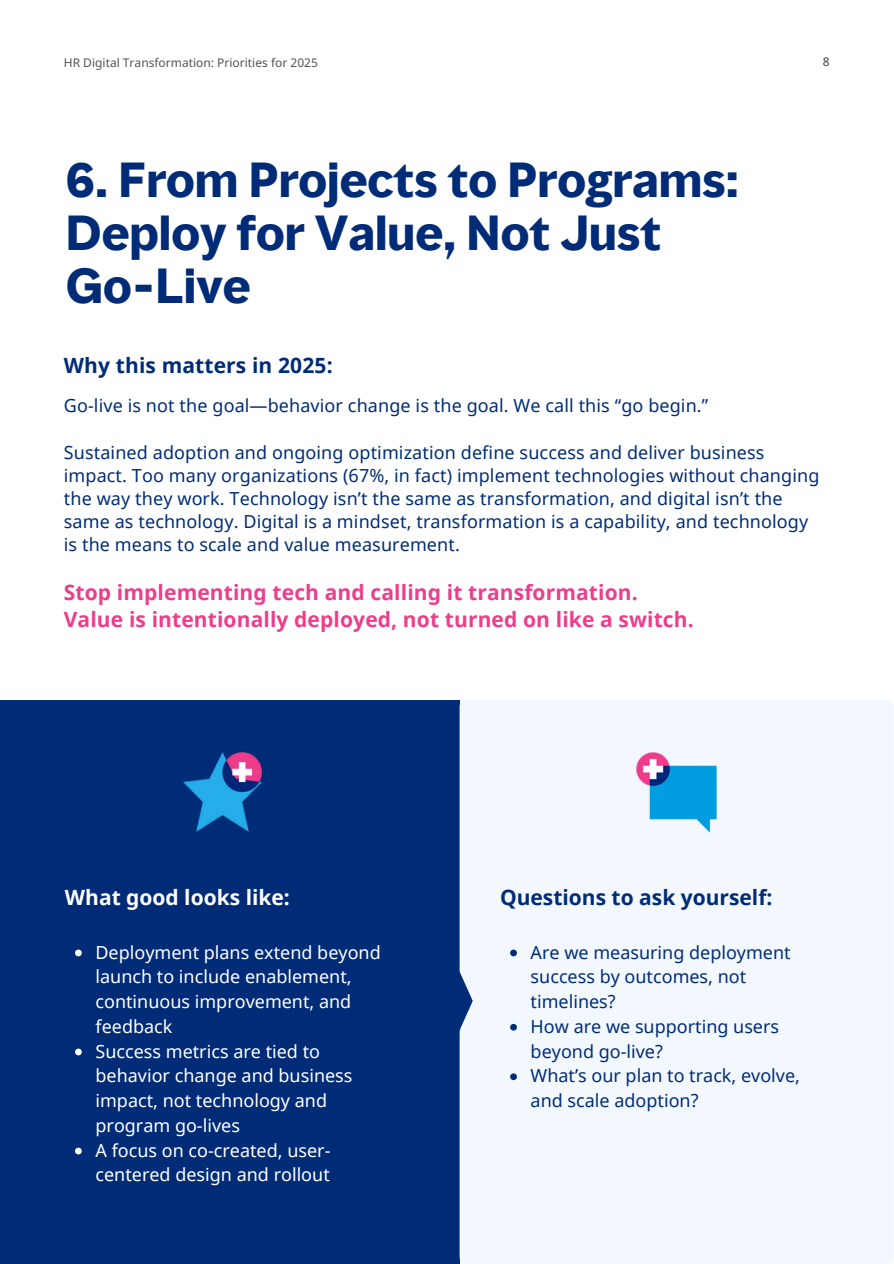
<style>
.page{position:relative;width:894px;height:1264px;background:#fff}
.page>*{position:absolute;margin:0;border:0;box-sizing:border-box;transform-origin:0 0}
.t1{font:700 45px/52.8px "MMC Display";color:#002c77}
.t2{font:700 21px/27px "Noto Sans";letter-spacing:.005em;color:#ee3d8b}
.t3{font:700 21px "Noto Sans";color:#002c77}
.t4{font:700 21px "Noto Sans";color:#fff}
.t5{font:18px/24.8px "Noto Sans";letter-spacing:.005em;color:#002c77}
.t6{font:18px/24.8px "Noto Sans";color:#fff}
.t7{font:12px "Noto Sans";color:#545454}
.t8{font:500 12px "Noto Sans";color:#545454}
</style>
<div class="page">
<div style="left:0;top:700px;width:459px;height:563px;background:#002c77"></div>
<div style="left:459px;top:700px;width:434px;height:563px;background:#f3f8ff"></div>
<svg style="left:459px;top:962px;width:13px;height:77px"></svg>
<svg style="left:510px;top:949px;width:6px;height:7px"></svg>
<svg style="left:510px;top:1023px;width:6px;height:7px"></svg>
<svg style="left:510px;top:1073px;width:6px;height:7px"></svg>
<svg style="left:75px;top:949px;width:7px;height:7px"></svg>
<svg style="left:75px;top:1048px;width:7px;height:7px"></svg>
<svg style="left:75px;top:1147px;width:7px;height:7px"></svg>
<img style="left:623px;top:739px;width:106px;height:106px">
<img style="left:183px;top:752px;width:79px;height:80px">
<p class="t7" style="left:64px;top:54px;width:255px">HR Digital Transformation: Priorities for 2025</p>
<p class="t1" style="left:66px;top:153px;width:674px">6. From Projects to Programs:<br>Deploy for Value, Not Just<br>Go-Live</p>
<p class="t8" style="left:822px;top:53px;width:8px">8</p>
<p class="t3" style="left:64px;top:351px;width:270px">Why this matters in 2025:</p>
<p class="t5" style="left:64px;top:393px;width:645px">Go-live is not the goal—behavior change is the goal. We call this “go begin.”</p>
<p class="t5" style="left:64px;top:440px;width:756px;line-height:23px">Sustained adoption and ongoing optimization define success and deliver business impact. Too many organizations (67%, in fact) implement technologies without changing the way they work. Technology isn’t the same as transformation, and digital isn’t the same as technology. Digital is a mindset, transformation is a capability, and technology is the means to scale and value measurement.</p>
<h2 class="t2" style="left:64px;top:578px;width:631px">Stop implementing tech and calling it transformation.<br>Value is intentionally deployed, not turned on like a switch.</h2>
<h3 class="t4" style="left:65px;top:882px;width:226px">What good looks like:</h3>
<h2 class="t6" style="left:95px;top:939px;width:287px">Deployment plans extend beyond launch to include enablement, continuous improvement, and feedback</h2>
<p class="t6" style="left:95px;top:1038px;width:258px">Success metrics are tied to behavior change and business impact, not technology and program go-lives</p>
<h2 class="t6" style="left:95px;top:1137px;width:236px">A focus on co-created, user&shy;centered design and rollout</h2>
<p class="t3" style="left:500px;top:882px;width:274px">Questions to ask yourself:</p>
<h1 class="t5" style="left:530px;top:939px;width:261px">Are we measuring deployment success by outcomes, not timelines?</h1>
<h2 class="t5" style="left:530px;top:1013px;width:250px">How are we supporting users beyond go-live?</h2>
<h3 class="t5" style="left:530px;top:1063px;width:271px">What’s our plan to track, evolve, and scale adoption?</h3>
</div>
